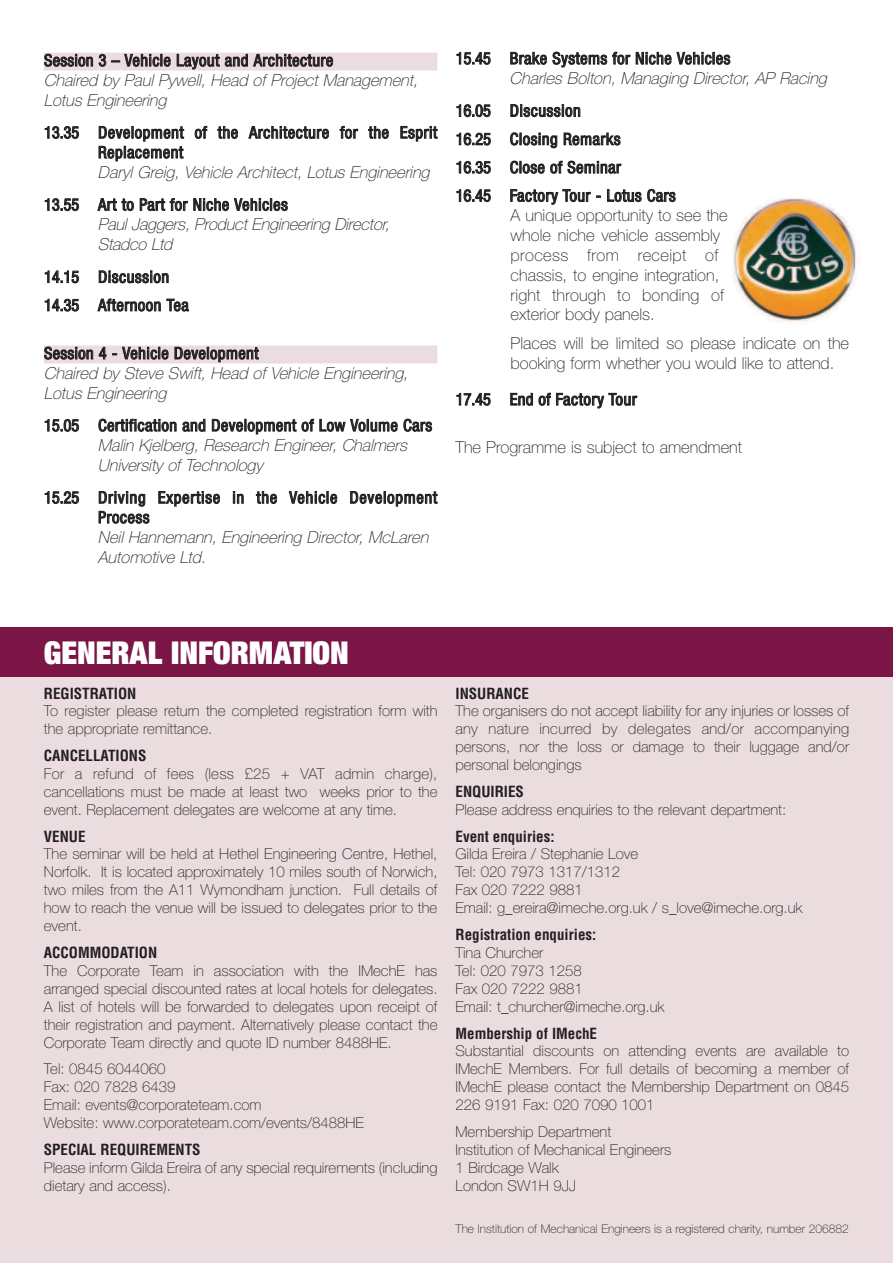
<style>
.page{position:relative;width:893px;height:1263px;background:#fff}
.page>*{position:absolute;margin:0;border:0;box-sizing:border-box;transform-origin:0 0}
.t1{font:900 expanded 31.5px "Helvetica Neue";color:#fff}
.t2{font:condensed 16.5px/28.3px "Helvetica Neue";letter-spacing:.03em;color:#231f20}
.t3{font:italic 100 16.5px/19.8px "Helvetica Neue";color:#231f20}
.t4{font:100 16.5px/19.8px "Helvetica Neue";color:#231f20}
.t5{font:100 15px/18px "Helvetica Neue";color:#231f20}
.t6{font:700 condensed 15px "Helvetica";color:#231f20}
.t7{font:100 12px "Helvetica Neue";color:#231f20}
</style>
<div class="page">
<div style="left:44px;top:53px;width:393px;height:18px;background:#ebdddf"></div>
<div style="left:44px;top:345px;width:393px;height:18px;background:#ebdddf"></div>
<div style="left:0;top:657px;width:892px;height:606px;background:#ebdddf"></div>
<div style="left:0;top:627px;width:892px;height:50px;background:#7b1545"></div>
<img style="left:733px;top:198px;width:124px;height:124px">
<p class="t2" style="left:44px;top:47px;width:291px">Session 3 – Vehicle Layout and Architecture</p>
<p class="t3" style="left:44px;top:72px;width:378px">Chaired by Paul Pywell, Head of Project Management,<br>Lotus Engineering</p>
<p class="t2" style="left:98px;top:124px;width:340px;line-height:19.8px;text-indent:-54px">13.35 Development of the Architecture for the Esprit<br>Replacement</p>
<p class="t3" style="left:98px;top:164px;width:336px">Daryl Greig, Vehicle Architect, Lotus Engineering</p>
<p class="t2" style="left:44px;top:192px;width:245px">13.55 Art to Part for Niche Vehicles</p>
<p class="t3" style="left:98px;top:216px;width:296px">Paul Jaggers, Product Engineering Director,<br>Stadco Ltd</p>
<p class="t2" style="left:44px;top:264px;width:146px">14.15 Discussion<br>14.35 Afternoon Tea</p>
<p class="t2" style="left:44px;top:340px;width:216px">Session 4 - Vehicle Development</p>
<p class="t3" style="left:44px;top:365px;width:369px">Chaired by Steve Swift, Head of Vehicle Engineering,<br>Lotus Engineering</p>
<p class="t2" style="left:44px;top:413px;width:389px">15.05 Certification and Development of Low Volume Cars</p>
<p class="t3" style="left:98px;top:437px;width:314px">Malin Kjelberg, Research Engineer, Chalmers<br>University of Technology</p>
<p class="t2" style="left:98px;top:489px;width:340px;line-height:19.8px;text-indent:-54px">15.25 Driving Expertise in the Vehicle Development<br>Process</p>
<p class="t3" style="left:98px;top:529px;width:335px">Neil Hannemann, Engineering Director, McLaren<br>Automotive Ltd.</p>
<p class="t2" style="left:455px;top:46px;width:276px">15.45 Brake Systems for Niche Vehicles</p>
<p class="t3" style="left:509px;top:70px;width:322px">Charles Bolton, Managing Director, AP Racing</p>
<p class="t2" style="left:455px;top:98px;width:221px">16.05 Discussion<br>16.25 Closing Remarks<br>16.35 Close of Seminar<br>16.45 Factory Tour - Lotus Cars</p>
<p class="t4" style="left:510px;top:207px;width:218px">A unique opportunity to see the whole niche vehicle assembly process from receipt of chassis, to engine integration, right through to bonding of exterior body panels.</p>
<p class="t4" style="left:510px;top:334px;width:340px">Places will be limited so please indicate on the booking form whether you would like to attend.</p>
<p class="t2" style="left:455px;top:387px;width:182px">17.45 End of Factory Tour</p>
<p class="t4" style="left:455px;top:439px;width:288px">The Programme is subject to amendment</p>
<h1 class="t1" style="left:44px;top:641px;width:306px">GENERAL INFORMATION</h1>
<p class="t6" style="left:44px;top:688px;width:94px">REGISTRATION</p>
<p class="t5" style="left:44px;top:703px;width:395px">To register please return the completed registration form with the appropriate remittance.</p>
<p class="t6" style="left:44px;top:750px;width:104px">CANCELLATIONS</p>
<p class="t5" style="left:44px;top:766px;width:395px;text-align:justify">For a refund of fees (less £25 + VAT admin charge), cancellations must be made at least two weeks prior to the event. Replacement delegates are welcome at any time.</p>
<p class="t6" style="left:44px;top:831px;width:43px">VENUE</p>
<p class="t5" style="left:44px;top:846px;width:395px;text-align:justify">The seminar will be held at Hethel Engineering Centre, Hethel, Norfolk. It is located approximately 10 miles south of Norwich, two miles from the A11 Wymondham junction. Full details of how to reach the venue will be issued to delegates prior to the event.</p>
<p class="t6" style="left:44px;top:947px;width:115px">ACCOMMODATION</p>
<p class="t5" style="left:44px;top:963px;width:395px;text-align:justify">The Corporate Team in association with the IMechE has arranged special discounted rates at local hotels for delegates.<br>A list of hotels will be forwarded to delegates upon receipt of their registration and payment. Alternatively please contact the Corporate Team directly and quote ID number 8488HE.</p>
<p class="t5" style="left:44px;top:1061px;width:321px">Tel: 0845 6044060<br>Fax: 020 7828 6439<br>Email: events@corporateteam.com<br>Website: www.corporateteam.com/events/8488HE</p>
<p class="t6" style="left:44px;top:1144px;width:158px">SPECIAL REQUIREMENTS</p>
<p class="t5" style="left:44px;top:1160px;width:395px">Please inform Gilda Ereira of any special requirements (including dietary and access).</p>
<p class="t6" style="left:455px;top:688px;width:75px">INSURANCE</p>
<p class="t5" style="left:455px;top:703px;width:395px;text-align:justify">The organisers do not accept liability for any injuries or losses of any nature incurred by delegates and/or accompanying persons, nor the loss or damage to their luggage and/or personal belongings</p>
<p class="t6" style="left:455px;top:786px;width:70px">ENQUIRIES</p>
<p class="t5" style="left:455px;top:802px;width:332px">Please address enquiries to the relevant department:</p>
<p class="t6" style="left:455px;top:831px;width:101px">Event enquiries:</p>
<p class="t5" style="left:455px;top:846px;width:348px">Gilda Ereira / Stephanie Love<br>Tel: 020 7973 1317/1312<br>Fax 020 7222 9881<br>Email: g_ereira@imeche.org.uk / s_love@imeche.org.uk</p>
<p class="t6" style="left:455px;top:929px;width:142px">Registration enquiries:</p>
<p class="t5" style="left:455px;top:945px;width:210px">Tina Churcher<br>Tel: 020 7973 1258<br>Fax 020 7222 9881<br>Email: t_churcher@imeche.org.uk</p>
<p class="t6" style="left:455px;top:1028px;width:143px">Membership of IMechE</p>
<p class="t5" style="left:455px;top:1043px;width:395px;text-align:justify">Substantial discounts on attending events are available to IMechE Members. For full details of becoming a member of IMechE please contact the Membership Department on 0845<br>226 9191 Fax: 020 7090 1001</p>
<p class="t5" style="left:455px;top:1124px;width:217px">Membership Department<br>Institution of Mechanical Engineers<br>1 Birdcage Walk<br>London SW1H 9JJ</p>
<p class="t7" style="left:455px;top:1224px;width:395px">The Institution of Mechanical Engineers is a registered charity, number 206882</p>
</div>
